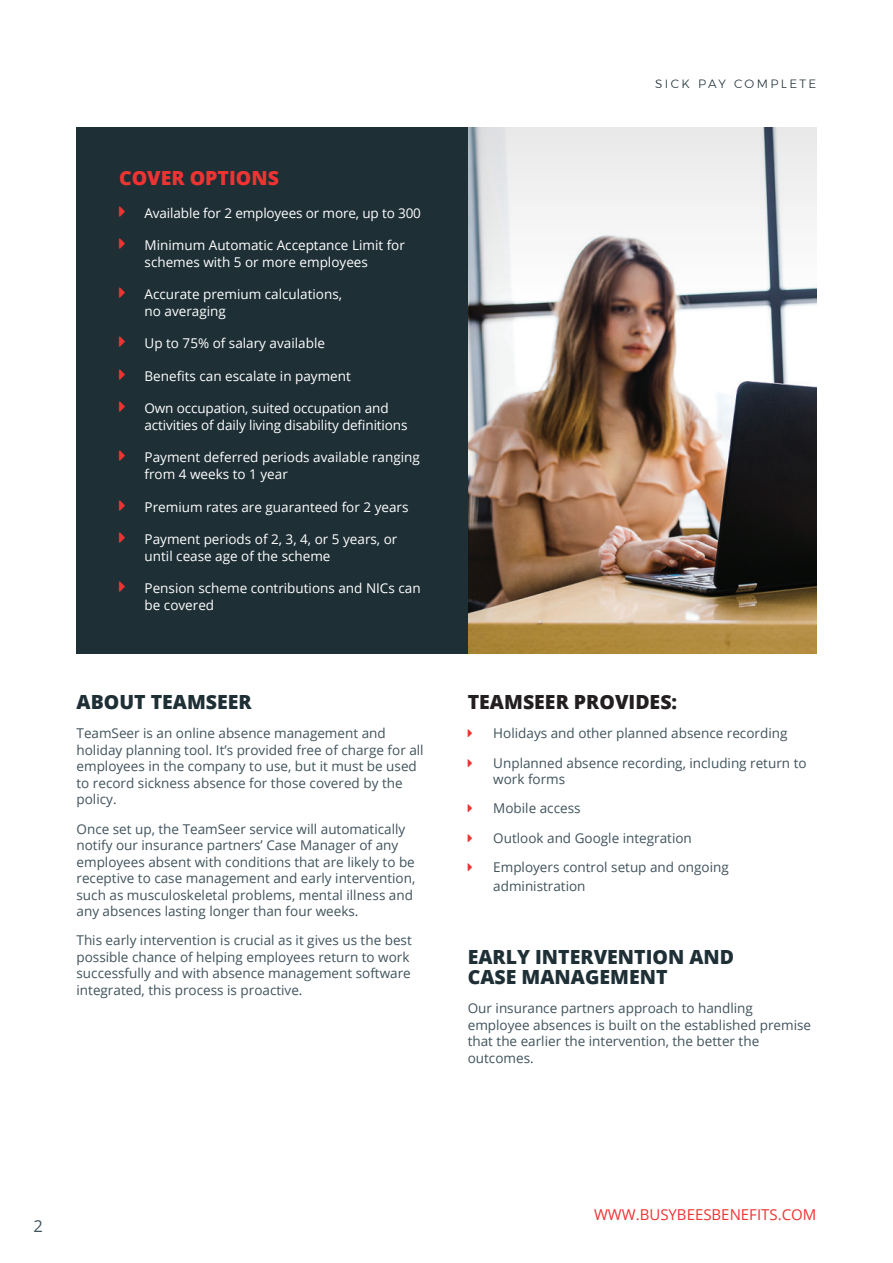
<style>
.page{position:relative;width:893px;height:1263px;background:#fff}
.page>*{position:absolute;margin:0;border:0;box-sizing:border-box;transform-origin:0 0}
.t1{font:800 19.5px/19.5px "Open Sans";color:#1e2f36}
.t2{font:800 19.5px "Open Sans";color:#231f20}
.t3{font:800 19.5px "Open Sans";color:#ee3432}
.t4{font:16.5px "Open Sans";color:#40535c}
.t5{font:15px "Open Sans";color:#ee3432}
.t6{font:13.5px/16.5px "Open Sans";color:#40535c}
.t7{font:13.5px/16.5px "Open Sans";color:#fff}
.t8{font:300 12px "Montserrat";letter-spacing:.2em;color:#1e2f36}
</style>
<div class="page">
<img style="left:468px;top:128px;width:348px;height:526px">
<div style="left:77px;top:128px;width:391px;height:526px;background:#1e2f36"></div>
<p class="t3" style="left:119px;top:163px;width:161px">COVER OPTIONS</p>
<p class="t7" style="left:145px;top:204px;width:278px">Available for 2 employees or more, up to 300</p>
<p class="t7" style="left:145px;top:237px;width:262px">Minimum Automatic Acceptance Limit for schemes with 5 or more employees</p>
<p class="t7" style="left:145px;top:286px;width:199px">Accurate premium calculations, no averaging</p>
<p class="t7" style="left:145px;top:335px;width:182px">Up to 75% of salary available</p>
<p class="t7" style="left:145px;top:367px;width:208px">Benefits can escalate in payment</p>
<p class="t7" style="left:145px;top:400px;width:264px">Own occupation, suited occupation and activities of daily living disability definitions</p>
<p class="t7" style="left:145px;top:449px;width:277px">Payment deferred periods available ranging from 4 weeks to 1 year</p>
<p class="t7" style="left:145px;top:498px;width:265px">Premium rates are guaranteed for 2 years</p>
<p class="t7" style="left:145px;top:531px;width:254px">Payment periods of 2, 3, 4, or 5 years, or until cease age of the scheme</p>
<p class="t7" style="left:145px;top:580px;width:278px">Pension scheme contributions and NICs can be covered</p>
<p class="t1" style="left:77px;top:691px;width:177px">ABOUT TEAMSEER</p>
<p class="t6" style="left:77px;top:725px;width:349px">TeamSeer is an online absence management and holiday planning tool. It’s provided free of charge for all employees in the company to use, but it must be used to record sickness absence for those covered by the policy.</p>
<p class="t6" style="left:77px;top:820px;width:340px">Once set up, the TeamSeer service will automatically notify our insurance partners’ Case Manager of any employees absent with conditions that are likely to be receptive to case management and early intervention, such as musculoskeletal problems, mental illness and any absences lasting longer than four weeks.</p>
<p class="t6" style="left:77px;top:932px;width:337px">This early intervention is crucial as it gives us the best possible chance of helping employees return to work successfully and with absence management software integrated, this process is proactive.</p>
<p class="t8" style="left:655px;top:75px;width:163px">SICK PAY COMPLETE</p>
<p class="t2" style="left:468px;top:687px;width:211px">TEAMSEER PROVIDES:</p>
<p class="t6" style="left:493px;top:725px;width:296px">Holidays and other planned absence recording</p>
<p class="t6" style="left:493px;top:754px;width:315px">Unplanned absence recording, including return to work forms</p>
<p class="t6" style="left:493px;top:800px;width:89px">Mobile access</p>
<p class="t6" style="left:493px;top:829px;width:200px">Outlook and Google integration</p>
<p class="t6" style="left:493px;top:857px;width:237px;line-height:19.5px">Employers control setup and ongoing administration</p>
<p class="t1" style="left:468px;top:946px;width:268px">EARLY INTERVENTION AND<br>CASE MANAGEMENT</p>
<p class="t6" style="left:468px;top:1000px;width:345px">Our insurance partners approach to handling employee absences is built on the established premise that the earlier the intervention, the better the outcomes.</p>
<p class="t4" style="left:34px;top:1215px;width:11px">2</p>
<p class="t5" style="left:594px;top:1204px;width:224px">WWW.BUSYBEESBENEFITS.COM</p>
</div>
